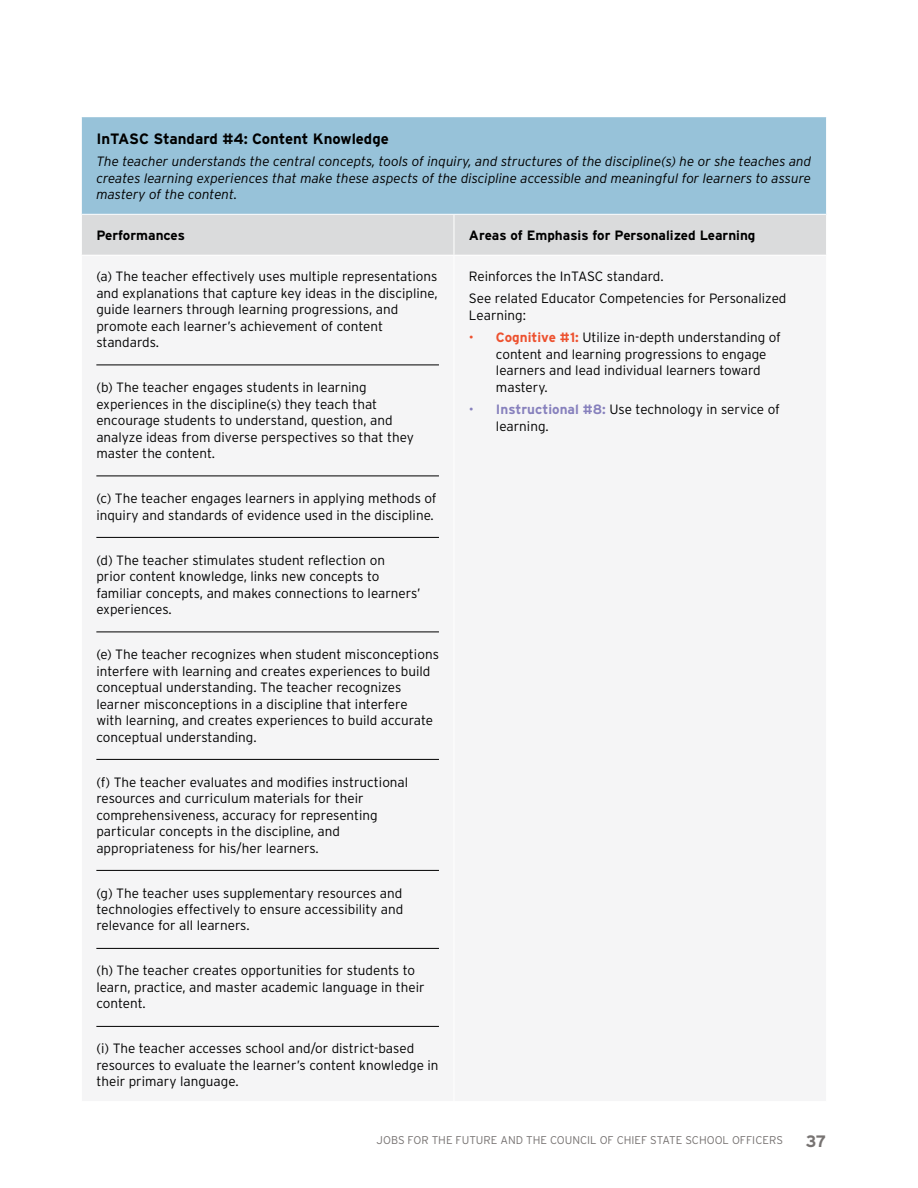
<style>
.page{position:relative;width:918px;height:1188px;background:#fff}
.page>*{position:absolute;margin:0;border:0;box-sizing:border-box;transform-origin:0 0}
.t1{font:700 16.5px "Interstate";color:#777372}
.t2{font:700 15px "Interstate";color:#000}
.t3{font:300 13.5px/16.5px "Interstate";color:#000}
.t4{font:italic 300 13.5px/16.5px "Interstate";color:#000;text-align:justify}
.t5{font:700 13.5px "Interstate";color:#000}
.t6{font:300 11.25px "Interstate";color:#777372}
.s1{color:#ed512f}
.s2{font-weight:700;color:#ed512f}
.s3{color:#8781bd}
.s4{font-weight:700;color:#8781bd}
</style>
<div class="page">
<div style="left:81px;top:117px;width:746px;height:97px;background:#97c2d9"></div>
<div style="left:82px;top:215px;width:744px;height:40px;background:#dadbdc"></div>
<div style="left:96px;top:364px;width:343px;height:662px;background:#f5f5f6"></div>
<hr style="left:81px;top:117px;width:1px;height:97px;background:#fff">
<hr style="left:826px;top:117px;width:1px;height:97px;background:#fff">
<hr style="left:454px;top:215px;width:1px;height:40px;background:#fff">
<hr style="left:96px;top:365px;width:343px;height:1px;background:#000">
<hr style="left:96px;top:476px;width:343px;height:1px;background:#000">
<hr style="left:96px;top:537px;width:343px;height:1px;background:#000">
<hr style="left:96px;top:632px;width:343px;height:1px;background:#000">
<hr style="left:96px;top:759px;width:343px;height:1px;background:#000">
<hr style="left:96px;top:870px;width:343px;height:1px;background:#000">
<hr style="left:96px;top:948px;width:343px;height:1px;background:#000">
<hr style="left:96px;top:1026px;width:343px;height:1px;background:#000">
<p class="t2" style="left:96px;top:130px;width:294px">InTASC Standard #4: Content Knowledge</p>
<p class="t4" style="left:96px;top:153px;width:717px">The teacher understands the central concepts, tools of inquiry, and structures of the discipline(s) he or she teaches and creates learning experiences that make these aspects of the discipline accessible and meaningful for learners to assure mastery of the content.</p>
<p class="t5" style="left:96px;top:228px;width:90px">Performances</p>
<p class="t5" style="left:469px;top:228px;width:288px">Areas of Emphasis for Personalized Learning</p>
<p class="t3" style="left:96px;top:268px;width:343px">(a) The teacher effectively uses multiple representations and explanations that capture key ideas in the discipline, guide learners through learning progressions, and promote each learner’s achievement of content standards.</p>
<p class="t3" style="left:96px;top:379px;width:319px">(b) The teacher engages students in learning experiences in the discipline(s) they teach that encourage students to understand, question, and analyze ideas from diverse perspectives so that they master the content.</p>
<p class="t3" style="left:96px;top:490px;width:342px">(c) The teacher engages learners in applying methods of inquiry and standards of evidence used in the discipline.</p>
<p class="t3" style="left:96px;top:551px;width:326px">(d) The teacher stimulates student reflection on<br>prior content knowledge, links new concepts to familiar concepts, and makes connections to learners’ experiences.</p>
<p class="t3" style="left:96px;top:646px;width:344px">(e) The teacher recognizes when student misconceptions interfere with learning and creates experiences to build conceptual understanding. The teacher recognizes learner misconceptions in a discipline that interfere<br>with learning, and creates experiences to build accurate conceptual understanding.</p>
<p class="t3" style="left:96px;top:773px;width:313px">(f) The teacher evaluates and modifies instructional resources and curriculum materials for their comprehensiveness, accuracy for representing particular concepts in the discipline, and appropriateness for his/her learners.</p>
<p class="t3" style="left:96px;top:884px;width:309px;text-align:justify">(g) The teacher uses supplementary resources and technologies effectively to ensure accessibility and relevance for all learners.</p>
<p class="t3" style="left:96px;top:962px;width:330px">(h) The teacher creates opportunities for students to learn, practice, and master academic language in their content.</p>
<p class="t3" style="left:96px;top:1040px;width:344px">(i) The teacher accesses school and/or district-based resources to evaluate the learner’s content knowledge in their primary language.</p>
<p class="t3" style="left:469px;top:265px;width:319px;line-height:22.5px">Reinforces the InTASC standard.<br>See related Educator Competencies for Personalized</p>
<p class="t3" style="left:469px;top:307px;width:59px">Learning:</p>
<p class="t3" style="left:496px;top:329px;width:287px;text-indent:-27px"><span class="s1">•</span> <span class="s2">Cognitive #1:</span> Utilize in-depth understanding of content and learning progressions to engage learners and lead individual learners toward mastery.</p>
<p class="t3" style="left:496px;top:401px;width:285px;text-indent:-27px"><span class="s3">•</span> <span class="s4">Instructional #8:</span> Use technology in service of learning.</p>
<p class="t6" style="left:377px;top:1134px;width:408px">JOBS FOR THE FUTURE AND THE COUNCIL OF CHIEF STATE SCHOOL OFFICERS</p>
<p class="t1" style="left:806px;top:1132px;width:22px">37</p>
</div>
